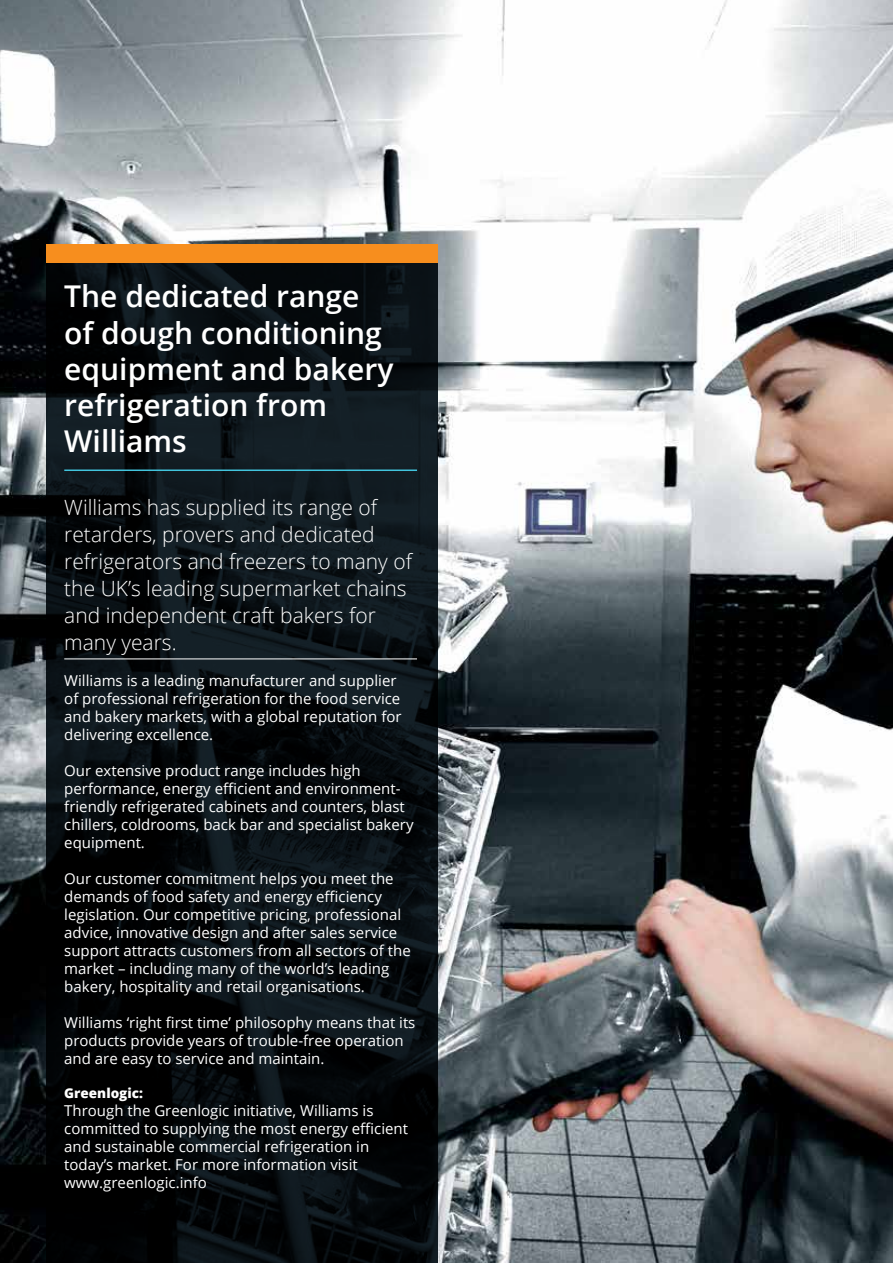
<style>
.page{position:relative;width:893px;height:1263px;background:#fff}
.page>*{position:absolute;margin:0;border:0;box-sizing:border-box;transform-origin:0 0}
.t1{font:600 30px/36px "Open Sans";color:#fff}
.t2{font:300 21px/27px "Open Sans";color:#fff}
.t3{font:15px/18px "Open Sans";color:#fff}
.t4{font:800 13.5px "Open Sans";color:#fff}
</style>
<div class="page">
<img style="left:0;top:0;width:893px;height:1263px">
<svg style="left:46px;top:262px;width:391px;height:1001px;background:#080e11"></svg>
<hr style="left:64px;top:469px;width:353px;height:2px;background:#42c4dd">
<hr style="left:64px;top:658px;width:353px;height:1px;background:#fff">
<div style="left:46px;top:244px;width:392px;height:18px;background:#f78e1e"></div>
<h1 class="t1" style="left:64px;top:278px;width:331px">The dedicated range of dough conditioning equipment and bakery refrigeration from<br>Williams</h1>
<h2 class="t2" style="left:64px;top:493px;width:349px">Williams has supplied its range of retarders, provers and dedicated refrigerators and freezers to many of the UK’s leading supermarket chains and independent craft bakers for many years.</h2>
<p class="t3" style="left:64px;top:671px;width:339px">Williams is a leading manufacturer and supplier of professional refrigeration for the food service and bakery markets, with a global reputation for delivering excellence.</p>
<p class="t3" style="left:64px;top:761px;width:351px">Our extensive product range includes high performance, energy efficient and environment&shy;friendly refrigerated cabinets and counters, blast chillers, coldrooms, back bar and specialist bakery equipment.</p>
<p class="t3" style="left:64px;top:869px;width:348px">Our customer commitment helps you meet the demands of food safety and energy efficiency legislation. Our competitive pricing, professional advice, innovative design and after sales service support attracts customers from all sectors of the market – including many of the world’s leading bakery, hospitality and retail organisations.</p>
<p class="t3" style="left:64px;top:1013px;width:353px">Williams ‘right first time’ philosophy means that its products provide years of trouble-free operation and are easy to service and maintain.</p>
<p class="t4" style="left:64px;top:1082px;width:80px">Greenlogic:</p>
<p class="t3" style="left:64px;top:1101px;width:345px">Through the Greenlogic initiative, Williams is committed to supplying the most energy efficient and sustainable commercial refrigeration in today’s market. For more information visit www.greenlogic.info</p>
</div>
